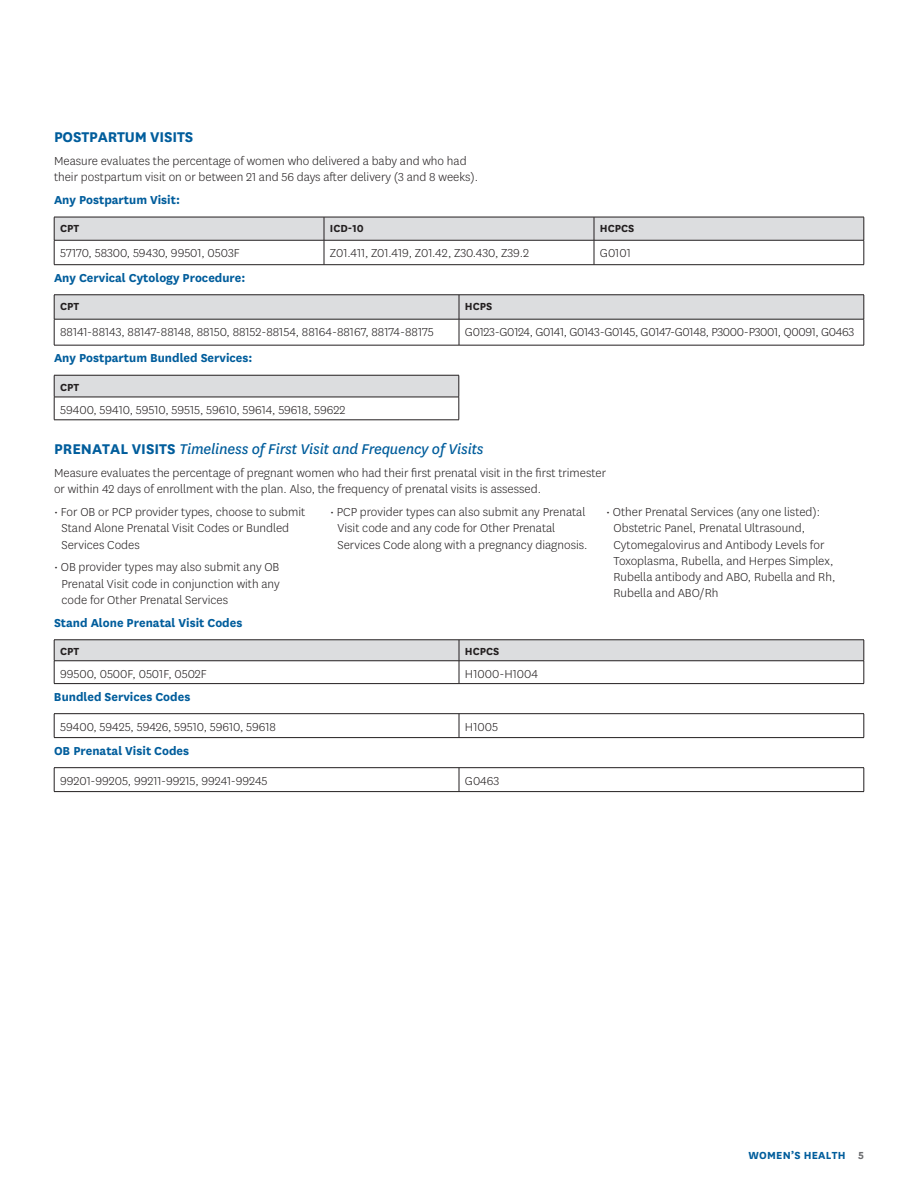
<style>
.page{position:relative;width:918px;height:1188px;background:#fff}
.page>*{position:absolute;margin:0;border:0;box-sizing:border-box;transform-origin:0 0}
.t1{font:italic 16.5px "Centene Sans";letter-spacing:-.01em;color:#005d9c}
.t2{font:700 16.5px "Centene Sans";letter-spacing:-.01em;color:#005d9c}
.t3{font:300 13.5px/16.2px "Centene Sans";color:#231f20}
.t4{font:700 13.5px "Centene Sans";color:#005d9c}
.t5{font:300 13.5px "Centene Sans";letter-spacing:-.02em;color:#231f20}
.t6{font:700 12px "Centene Sans";color:#231f20}
.t7{font:700 12px "Centene Sans";letter-spacing:.02em;color:#005d9c}
.s1{font-weight:700;font-style:normal}
.s2{color:#6c6d70}
</style>
<div class="page">
<svg style="left:54px;top:217px;width:811px;height:48px"></svg>
<hr style="left:54px;top:264px;width:270px;height:1px;background:#231f20">
<hr style="left:324px;top:264px;width:270px;height:1px;background:#231f20">
<hr style="left:594px;top:264px;width:270px;height:1px;background:#231f20">
<svg style="left:54px;top:295px;width:811px;height:50px"></svg>
<hr style="left:54px;top:345px;width:405px;height:1px;background:#231f20">
<hr style="left:459px;top:345px;width:405px;height:1px;background:#231f20">
<div style="left:54px;top:375px;width:405px;height:22px;background:#dcdddf"></div>
<hr style="left:54px;top:375px;width:405px;height:1px;background:#231f20">
<hr style="left:54px;top:397px;width:405px;height:1px;background:#231f20">
<svg style="left:54px;top:375px;width:1px;height:45px"></svg>
<svg style="left:459px;top:375px;width:1px;height:45px"></svg>
<hr style="left:54px;top:420px;width:405px;height:1px;background:#231f20">
<svg style="left:54px;top:640px;width:811px;height:43px"></svg>
<hr style="left:54px;top:683px;width:405px;height:1px;background:#231f20">
<hr style="left:459px;top:683px;width:405px;height:1px;background:#231f20">
<hr style="left:54px;top:713px;width:405px;height:1px;background:#231f20">
<svg style="left:54px;top:714px;width:1px;height:23px"></svg>
<hr style="left:459px;top:713px;width:405px;height:1px;background:#231f20">
<svg style="left:459px;top:714px;width:1px;height:23px"></svg>
<svg style="left:864px;top:714px;width:1px;height:23px"></svg>
<hr style="left:54px;top:737px;width:405px;height:1px;background:#231f20">
<hr style="left:459px;top:737px;width:405px;height:1px;background:#231f20">
<hr style="left:54px;top:767px;width:405px;height:1px;background:#231f20">
<svg style="left:54px;top:768px;width:1px;height:23px"></svg>
<hr style="left:459px;top:767px;width:405px;height:1px;background:#231f20">
<svg style="left:459px;top:768px;width:1px;height:23px"></svg>
<svg style="left:864px;top:768px;width:1px;height:23px"></svg>
<hr style="left:54px;top:791px;width:405px;height:1px;background:#231f20">
<hr style="left:459px;top:791px;width:405px;height:1px;background:#231f20">
<h2 class="t2" style="left:54px;top:125px;width:141px">POSTPARTUM VISITS</h2>
<p class="t3" style="left:54px;top:152px;width:426px">Measure evaluates the percentage of women who delivered a baby and who had their postpartum visit on or between 21 and 56 days after delivery (3 and 8 weeks).</p>
<h3 class="t4" style="left:54px;top:190px;width:127px">Any Postpartum Visit:</h3>
<p class="t6" style="left:60px;top:220px;width:21px">CPT</p>
<p class="t6" style="left:330px;top:220px;width:35px">ICD-10</p>
<p class="t6" style="left:600px;top:220px;width:36px">HCPCS</p>
<p class="t3" style="left:60px;top:244px;width:181px">57170, 58300, 59430, 99501, 0503F</p>
<p class="t3" style="left:330px;top:244px;width:201px">Z01.411, Z01.419, Z01.42, Z30.430, Z39.2</p>
<p class="t3" style="left:600px;top:244px;width:32px">G0101</p>
<h3 class="t4" style="left:54px;top:268px;width:193px">Any Cervical Cytology Procedure:</h3>
<p class="t6" style="left:60px;top:298px;width:21px">CPT</p>
<p class="t6" style="left:465px;top:298px;width:29px">HCPS</p>
<p class="t3" style="left:60px;top:323px;width:375px">88141-88143, 88147-88148, 88150, 88152-88154, 88164-88167, 88174-88175</p>
<p class="t5" style="left:465px;top:324px;width:391px">G0123-G0124, G0141, G0143-G0145, G0147-G0148, P3000-P3001, Q0091, G0463</p>
<h3 class="t4" style="left:54px;top:349px;width:200px">Any Postpartum Bundled Services:</h3>
<p class="t6" style="left:60px;top:379px;width:21px">CPT</p>
<p class="t3" style="left:60px;top:401px;width:287px">59400, 59410, 59510, 59515, 59610, 59614, 59618, 59622</p>
<h2 class="t1" style="left:54px;top:438px;width:431px"><span class="s1">PRENATAL VISITS</span> Timeliness of First Visit and Frequency of Visits</h2>
<p class="t3" style="left:54px;top:464px;width:554px">Measure evaluates the percentage of pregnant women who had their first prenatal visit in the first trimester or within 42 days of enrollment with the plan. Also, the frequency of prenatal visits is assessed.</p>
<p class="t3" style="left:62px;top:504px;width:245px;text-indent:-8px">• For OB or PCP provider types, choose to submit<br>Stand Alone Prenatal Visit Codes or Bundled<br>Services Codes</p>
<p class="t3" style="left:62px;top:559px;width:220px;text-align:justify;text-indent:-8px">• OB provider types may also submit any OB Prenatal Visit code in conjunction with any code for Other Prenatal Services</p>
<p class="t3" style="left:338px;top:504px;width:252px;text-indent:-8px">• PCP provider types can also submit any Prenatal<br>Visit code and any code for Other Prenatal<br>Services Code along with a pregnancy diagnosis.</p>
<p class="t3" style="left:614px;top:504px;width:223px;text-indent:-8px">• Other Prenatal Services (any one listed):<br>Obstetric Panel, Prenatal Ultrasound, Cytomegalovirus and Antibody Levels for Toxoplasma, Rubella, and Herpes Simplex, Rubella antibody and ABO, Rubella and Rh, Rubella and ABO/Rh</p>
<p class="t4" style="left:54px;top:613px;width:190px">Stand Alone Prenatal Visit Codes</p>
<p class="t6" style="left:60px;top:643px;width:21px">CPT</p>
<p class="t6" style="left:465px;top:643px;width:36px">HCPCS</p>
<p class="t3" style="left:60px;top:665px;width:148px">99500, 0500F, 0501F, 0502F</p>
<p class="t3" style="left:465px;top:665px;width:75px">H1000-H1004</p>
<p class="t4" style="left:54px;top:687px;width:138px">Bundled Services Codes</p>
<p class="t3" style="left:60px;top:718px;width:217px">59400, 59425, 59426, 59510, 59610, 59618</p>
<p class="t3" style="left:465px;top:718px;width:35px">H1005</p>
<p class="t4" style="left:54px;top:741px;width:137px">OB Prenatal Visit Codes</p>
<p class="t3" style="left:60px;top:772px;width:209px">99201-99205, 99211-99215, 99241-99245</p>
<p class="t3" style="left:465px;top:772px;width:36px">G0463</p>
<p class="t7" style="left:749px;top:1147px;width:117px">WOMEN’S HEALTH <span class="s2">5</span></p>
</div>
